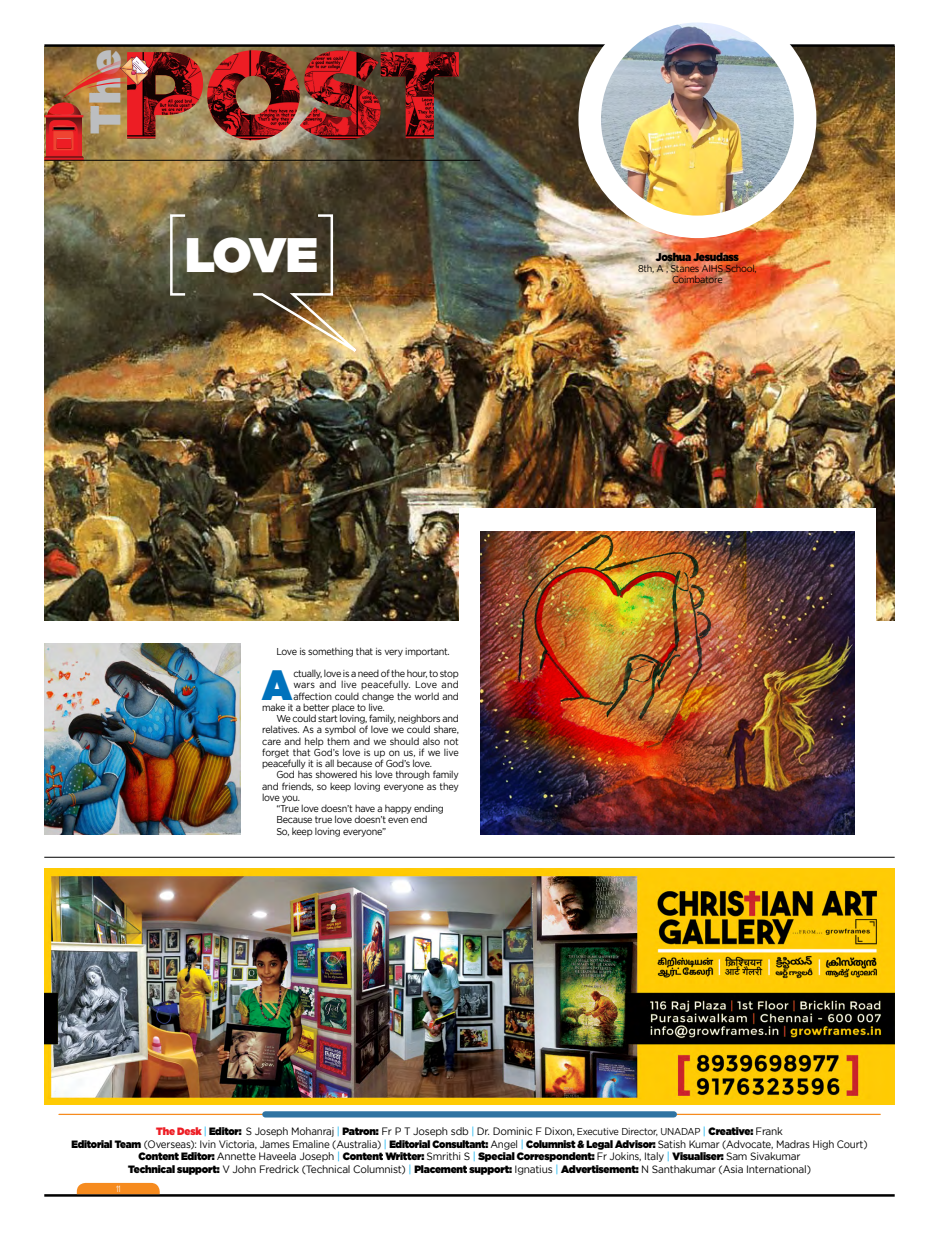
<style>
.page{position:relative;width:939px;height:1241px;background:#fff}
.page>*{position:absolute;margin:0;border:0;box-sizing:border-box;transform-origin:0 0}
.t1{font:900 48.38px "Gotham";color:#fff}
.t2{font:900 42.62px "Gotham";color:#bcbec0}
.t3{font:900 42.12px "Gotham";color:#0072bc;scale:.89 1}
.t4{font:900 11.25px "Gotham";letter-spacing:-.03em;color:#000;scale:.91 1}
.t5{font:700 11.25px "Gatsby FLF";color:#fff;scale:.85 1}
.t6{font:10.62px/12.5px "Gotham";letter-spacing:-.02em;color:#000;text-align:center;scale:.92 1}
.t7{font:10px/11.2px "Gotham";letter-spacing:-.03em;color:#000;text-align:center;scale:.91 1}
.t8{font:10px "Gotham";letter-spacing:-.01em;color:#000;scale:.91 1}
.t9{font:10px "Gotham";letter-spacing:.015em;color:#000;scale:.91 1}
.s1{font-weight:900;color:#ed1d24}
.s2{color:#00aeef}
.s3{font-weight:900}
.s4{font-size:10px}
</style>
<div class="page">
<hr style="left:44px;top:1193px;width:851px;height:3px;background:#000">
<svg style="left:77px;top:1182px;width:83px;height:11px"></svg>
<img style="left:44px;top:47px;width:851px;height:573px">
<hr style="left:44px;top:44px;width:851px;height:3px;background:#000">
<img style="left:44px;top:50px;width:415px;height:110px">
<hr style="left:44px;top:160px;width:436px;height:1px;background:#000">
<hr style="left:59px;top:1113px;width:821px;height:1px;background:#f68b1f">
<div style="left:265px;top:1111px;width:409px;height:6px;background:#2f73a2"></div>
<img style="left:44px;top:643px;width:197px;height:191px">
<div style="left:170px;top:214px;width:16px;height:81px;border:2px solid #fff"></div>
<img style="left:251px;top:213px;width:125px;height:153px">
<img style="left:44px;top:868px;width:851px;height:236px">
<hr style="left:44px;top:856px;width:851px;height:1px;background:#000">
<div style="left:459px;top:508px;width:417px;height:337px;background:#fff"></div>
<img style="left:480px;top:531px;width:375px;height:303px">
<div style="left:578px;top:0;width:238px;height:238px;background:#fff;border-radius:50%"></div>
<img style="left:601px;top:22px;width:193px;height:193px;border-radius:96px">
<h2 class="t2" style="left:75px;top:134px;width:86px;rotate:-90deg">The</h2>
<h1 class="t1" style="left:185px;top:220px;width:134px">LOVE</h1>
<p class="t7" style="left:276px;top:645px;width:192px">Love is something that is very important.</p>
<h3 class="t3" style="left:262px;top:654px;width:35px">A</h3>
<p class="t7" style="left:293px;top:667px;width:183px">ctually, love is a need of the hour, to stop</p>
<p class="t9" style="left:293px;top:679px;width:183px">wars and live peacefully. Love and</p>
<p class="t7" style="left:293px;top:690px;width:183px">affection could change the world and</p>
<p class="t7" style="left:262px;top:701px;width:136px">make it a better place to live.</p>
<p class="t7" style="left:276px;top:712px;width:202px">We could start loving, family, neighbors and</p>
<p class="t7" style="left:262px;top:724px;width:218px">relatives. As a symbol of love we could share,</p>
<p class="t8" style="left:262px;top:735px;width:218px">care and help them and we should also not</p>
<p class="t8" style="left:262px;top:746px;width:218px">forget that God’s love is up on us, if we live</p>
<p class="t7" style="left:262px;top:757px;width:188px">peacefully it is all because of God’s love.</p>
<p class="t7" style="left:276px;top:769px;width:202px">God has showered his love through family</p>
<p class="t7" style="left:262px;top:780px;width:218px">and friends, so keep loving everyone as they</p>
<p class="t7" style="left:262px;top:791px;width:43px">love you.</p>
<p class="t7" style="left:276px;top:802px;width:186px">“True love doesn’t have a happy ending</p>
<p class="t7" style="left:276px;top:814px;width:167px">Because true love doesn’t even end</p>
<p class="t7" style="left:276px;top:825px;width:122px">So, keep loving everyone”</p>
<p class="t4" style="left:656px;top:248px;width:93px">Joshua Jesudass</p>
<p class="t7" style="left:638px;top:262px;width:132px">8th, A , Stanes AIHS School,<br>Coimbatore</p>
<p class="t6" style="left:72px;top:1124px;width:867px"><span class="s1">The Desk</span> <span class="s2">|</span> <span class="s3">Editor:</span> S Joseph Mohanraj <span class="s2">|</span> <span class="s3">Patron:</span> Fr P T Joseph sdb <span class="s2">|</span> Dr. Dominic F Dixon, <span class="s4">Executive Director, UNADAP</span> <span class="s2">|</span> <span class="s3">Creative:</span> Frank<br><span class="s3">Editorial Team</span> (Overseas): Ivin Victoria, James Emaline (Australia) <span class="s2">|</span> <span class="s3">Editorial Consultant:</span> Angel <span class="s2">|</span> <span class="s3">Columnist &amp; Legal Advisor:</span> Satish Kumar (Advocate, Madras High Court)<br><span class="s3">Content Editor:</span> Annette Haveela Joseph <span class="s2">|</span> <span class="s3">Content Writter:</span> Smrithi S <span class="s2">|</span> <span class="s3">Special Correspondent:</span> Fr Jokins, Italy <span class="s2">|</span> <span class="s3">Visualiser:</span> Sam Sivakumar<br><span class="s3">Technical support:</span> V John Fredrick (Technical Columnist) <span class="s2">|</span> <span class="s3">Placement support:</span> Ignatius <span class="s2">|</span> <span class="s3">Advertisement:</span> N Santhakumar (Asia International)</p>
<p class="t5" style="left:116px;top:1183px;width:6px">11</p>
</div>
